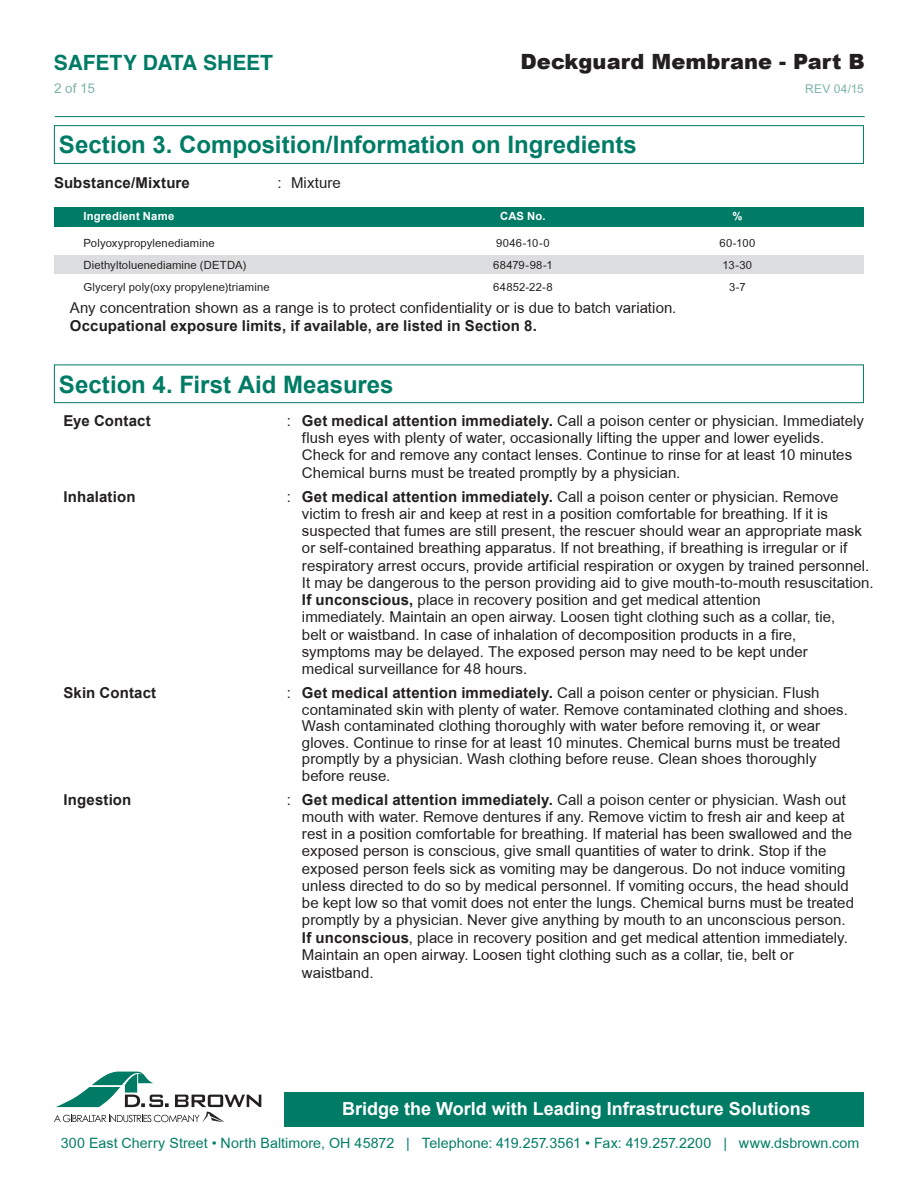
<style>
.page{position:relative;width:918px;height:1188px;background:#fff}
.page>*{position:absolute;margin:0;border:0;box-sizing:border-box;transform-origin:0 0}
.t1{font:700 24px "Arial";color:#007c66}
.t2{font:900 21px "Arial";color:#231f20}
.t3{font:700 21px "Helvetica";letter-spacing:-.005em;color:#007c66}
.t4{font:700 18px "Arial";color:#fff}
.t5{font:15px/17.2px "Arial";letter-spacing:.005em;color:#231f20}
.t6{font:700 15px "Arial";letter-spacing:.01em;color:#231f20}
.t7{font:14.25px "Arial";letter-spacing:.005em;color:#007c66}
.t8{font:13.5px "Arial";color:#7bb2a7}
.t9{font:12px "Arial";letter-spacing:.025em;color:#7bb2a7}
.t10{font:11.25px "Arial";letter-spacing:.015em;color:#231f20}
.t11{font:700 11.25px "Arial";letter-spacing:.02em;color:#fff}
.s1{font-weight:700}
</style>
<div class="page">
<div style="left:285px;top:1092px;width:579px;height:35px;background:#007c66"></div>
<svg style="left:54px;top:1072px;width:207px;height:50px"></svg>
<hr style="left:55px;top:116px;width:810px;height:1px;background:#007c66">
<div style="left:54px;top:125px;width:810px;height:39px;border:1px solid #007c66"></div>
<div style="left:54px;top:207px;width:810px;height:20px;background:#007c66"></div>
<div style="left:54px;top:255px;width:810px;height:19px;background:#dcdddf"></div>
<div style="left:54px;top:364px;width:810px;height:39px;border:1px solid #007c66"></div>
<h2 class="t3" style="left:54px;top:48px;width:221px">SAFETY DATA SHEET</h2>
<h2 class="t2" style="left:521px;top:50px;width:346px">Deckguard Membrane - Part B</h2>
<p class="t9" style="left:805px;top:81px;width:60px">REV 04/15</p>
<p class="t8" style="left:54px;top:79px;width:42px">2 of 15</p>
<h1 class="t1" style="left:59px;top:129px;width:579px">Section 3. Composition/Information on Ingredients</h1>
<p class="t6" style="left:54px;top:173px;width:137px">Substance/Mixture</p>
<p class="t5" style="left:278px;top:174px;width:65px">: Mixture</p>
<p class="t11" style="left:83px;top:209px;width:92px">Ingredient Name</p>
<p class="t11" style="left:500px;top:209px;width:47px">CAS No.</p>
<p class="t11" style="left:732px;top:209px;width:12px">%</p>
<p class="t10" style="left:83px;top:235px;width:133px">Polyoxypropylenediamine</p>
<p class="t10" style="left:496px;top:235px;width:55px">9046-10-0</p>
<p class="t10" style="left:720px;top:235px;width:37px">60-100</p>
<p class="t10" style="left:83px;top:257px;width:164px">Diethyltoluenediamine (DETDA)</p>
<p class="t10" style="left:493px;top:257px;width:61px">68479-98-1</p>
<p class="t10" style="left:723px;top:257px;width:31px">13-30</p>
<p class="t10" style="left:83px;top:279px;width:188px">Glyceryl poly(oxy propylene)triamine</p>
<p class="t10" style="left:493px;top:279px;width:61px">64852-22-8</p>
<p class="t10" style="left:729px;top:279px;width:18px">3-7</p>
<p class="t5" style="left:70px;top:299px;width:608px">Any concentration shown as a range is to protect confidentiality or is due to batch variation.</p>
<p class="t6" style="left:70px;top:316px;width:468px">Occupational exposure limits, if available, are listed in Section 8.</p>
<h1 class="t1" style="left:59px;top:368px;width:336px">Section 4. First Aid Measures</h1>
<p class="t6" style="left:63px;top:411px;width:89px">Eye Contact</p>
<p class="t5" style="left:302px;top:412px;width:563px;text-indent:-15px">: <span class="s1">Get medical attention immediately.</span> Call a poison center or physician. Immediately flush eyes with plenty of water, occasionally lifting the upper and lower eyelids.<br>Check for and remove any contact lenses. Continue to rinse for at least 10 minutes Chemical burns must be treated promptly by a physician.</p>
<p class="t6" style="left:63px;top:486px;width:74px">Inhalation</p>
<p class="t5" style="left:302px;top:488px;width:573px;text-indent:-15px">: <span class="s1">Get medical attention immediately.</span> Call a poison center or physician. Remove victim to fresh air and keep at rest in a position comfortable for breathing. If it is suspected that fumes are still present, the rescuer should wear an appropriate mask or self-contained breathing apparatus. If not breathing, if breathing is irregular or if respiratory arrest occurs, provide artificial respiration or oxygen by trained personnel.<br>It may be dangerous to the person providing aid to give mouth-to-mouth resuscitation.<br><span class="s1">If unconscious,</span> place in recovery position and get medical attention<br>immediately. Maintain an open airway. Loosen tight clothing such as a collar, tie,<br>belt or waistband. In case of inhalation of decomposition products in a fire,<br>symptoms may be delayed. The exposed person may need to be kept under<br>medical surveillance for 48 hours.</p>
<p class="t6" style="left:63px;top:683px;width:94px">Skin Contact</p>
<p class="t5" style="left:302px;top:685px;width:547px;line-height:16.5px;text-indent:-15px">: <span class="s1">Get medical attention immediately.</span> Call a poison center or physician. Flush contaminated skin with plenty of water. Remove contaminated clothing and shoes.<br>Wash contaminated clothing thoroughly with water before removing it, or wear gloves. Continue to rinse for at least 10 minutes. Chemical burns must be treated promptly by a physician. Wash clothing before reuse. Clean shoes thoroughly before reuse.</p>
<p class="t6" style="left:63px;top:789px;width:69px">Ingestion</p>
<p class="t5" style="left:302px;top:791px;width:554px;text-indent:-15px">: <span class="s1">Get medical attention immediately.</span> Call a poison center or physician. Wash out mouth with water. Remove dentures if any. Remove victim to fresh air and keep at rest in a position comfortable for breathing. If material has been swallowed and the exposed person is conscious, give small quantities of water to drink. Stop if the exposed person feels sick as vomiting may be dangerous. Do not induce vomiting unless directed to do so by medical personnel. If vomiting occurs, the head should be kept low so that vomit does not enter the lungs. Chemical burns must be treated promptly by a physician. Never give anything by mouth to an unconscious person.<br><span class="s1">If unconscious</span>, place in recovery position and get medical attention immediately.<br>Maintain an open airway. Loosen tight clothing such as a collar, tie, belt or waistband.</p>
<p class="t4" style="left:342px;top:1096px;width:470px">Bridge the World with Leading Infrastructure Solutions</p>
<p class="t7" style="left:61px;top:1133px;width:800px">300 East Cherry Street • North Baltimore, OH 45872 | Telephone: 419.257.3561 • Fax: 419.257.2200 | www.dsbrown.com</p>
</div>
